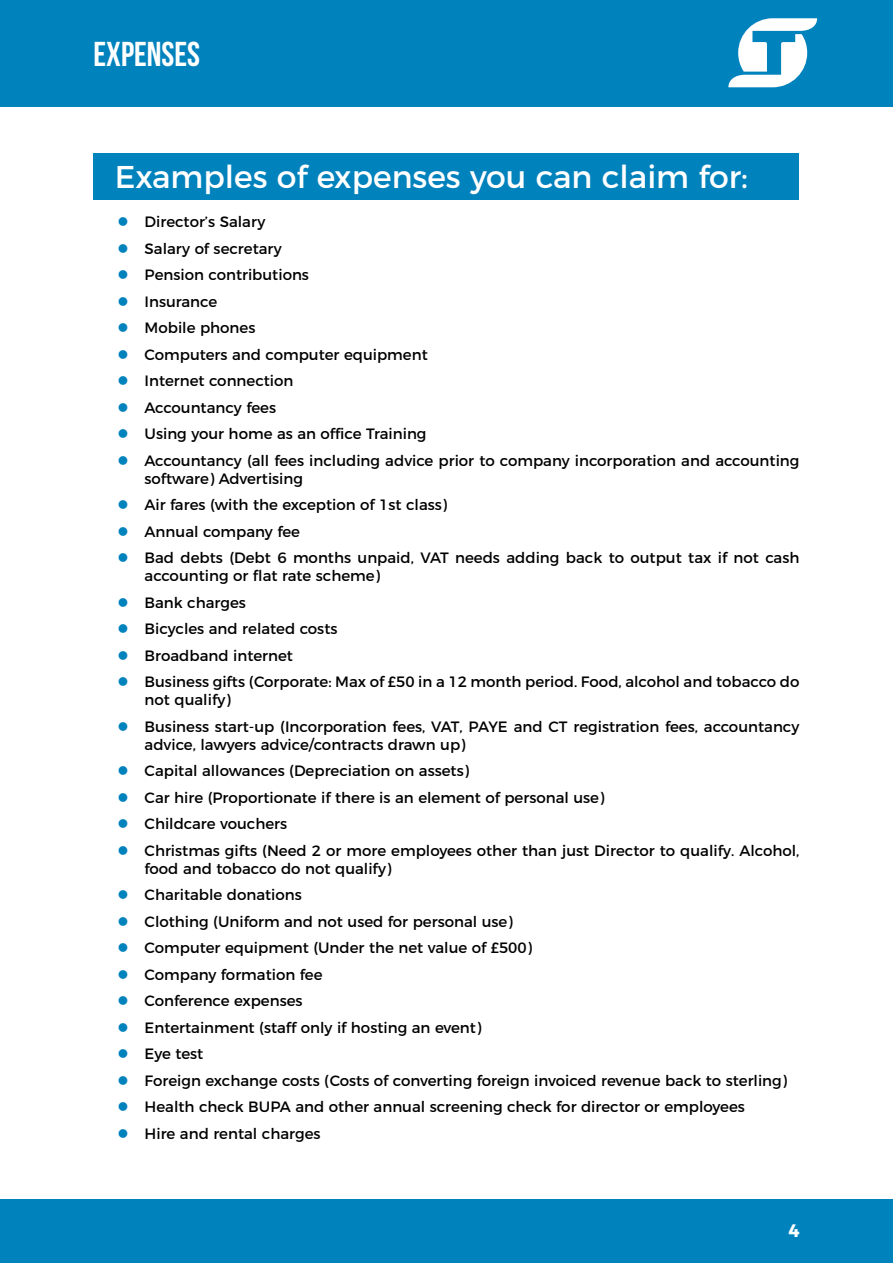
<style>
.page{position:relative;width:893px;height:1263px;background:#fff}
.page>*{position:absolute;margin:0;border:0;box-sizing:border-box;transform-origin:0 0}
.t1{font:34.5px "Bebas Neue";color:#fff}
.t2{font:31.5px "Montserrat";color:#fff}
.t3{font:700 18px "Montserrat";color:#fff}
.t4{font:15px/26.5px "Montserrat";color:#000}
</style>
<div class="page">
<div style="left:0;top:0;width:893px;height:106px;background:#0082bd"></div>
<div style="left:0;top:1199px;width:893px;height:64px;background:#0082bd"></div>
<div style="left:94px;top:153px;width:705px;height:47px;background:#0082bd"></div>
<svg style="left:728px;top:18px;width:89px;height:70px"></svg>
<h1 class="t1" style="left:94px;top:35px;width:108px">EXPENSES</h1>
<h2 class="t2" style="left:115px;top:151px;width:635px">Examples of expenses you can claim for:</h2>
<p class="t4" style="left:145px;top:207px;width:656px">Director’s Salary<br>Salary of secretary<br>Pension contributions<br>Insurance<br>Mobile phones<br>Computers and computer equipment<br>Internet connection<br>Accountancy fees<br>Using your home as an office Training<br>Accountancy (all fees including advice prior to company incorporation and accounting</p>
<p class="t4" style="left:145px;top:464px;width:656px">software) Advertising<br>Air fares (with the exception of 1st class)<br>Annual company fee<br>Bad debts (Debt 6 months unpaid, VAT needs adding back to output tax if not cash</p>
<p class="t4" style="left:145px;top:561px;width:656px">accounting or flat rate scheme)<br>Bank charges<br>Bicycles and related costs<br>Broadband internet<br>Business gifts (Corporate: Max of £50 in a 12 month period. Food, alcohol and tobacco do</p>
<p class="t4" style="left:145px;top:685px;width:656px">not qualify)<br>Business start-up (Incorporation fees, VAT, PAYE and CT registration fees, accountancy</p>
<p class="t4" style="left:145px;top:730px;width:656px">advice, lawyers advice/contracts drawn up)<br>Capital allowances (Depreciation on assets)<br>Car hire (Proportionate if there is an element of personal use)<br>Childcare vouchers<br>Christmas gifts (Need 2 or more employees other than just Director to qualify. Alcohol,</p>
<p class="t4" style="left:145px;top:854px;width:644px">food and tobacco do not qualify)<br>Charitable donations<br>Clothing (Uniform and not used for personal use)<br>Computer equipment (Under the net value of £500)<br>Company formation fee<br>Conference expenses<br>Entertainment (staff only if hosting an event)<br>Eye test<br>Foreign exchange costs (Costs of converting foreign invoiced revenue back to sterling)<br>Health check BUPA and other annual screening check for director or employees<br>Hire and rental charges</p>
<p class="t3" style="left:788px;top:1215px;width:13px">4</p>
</div>
